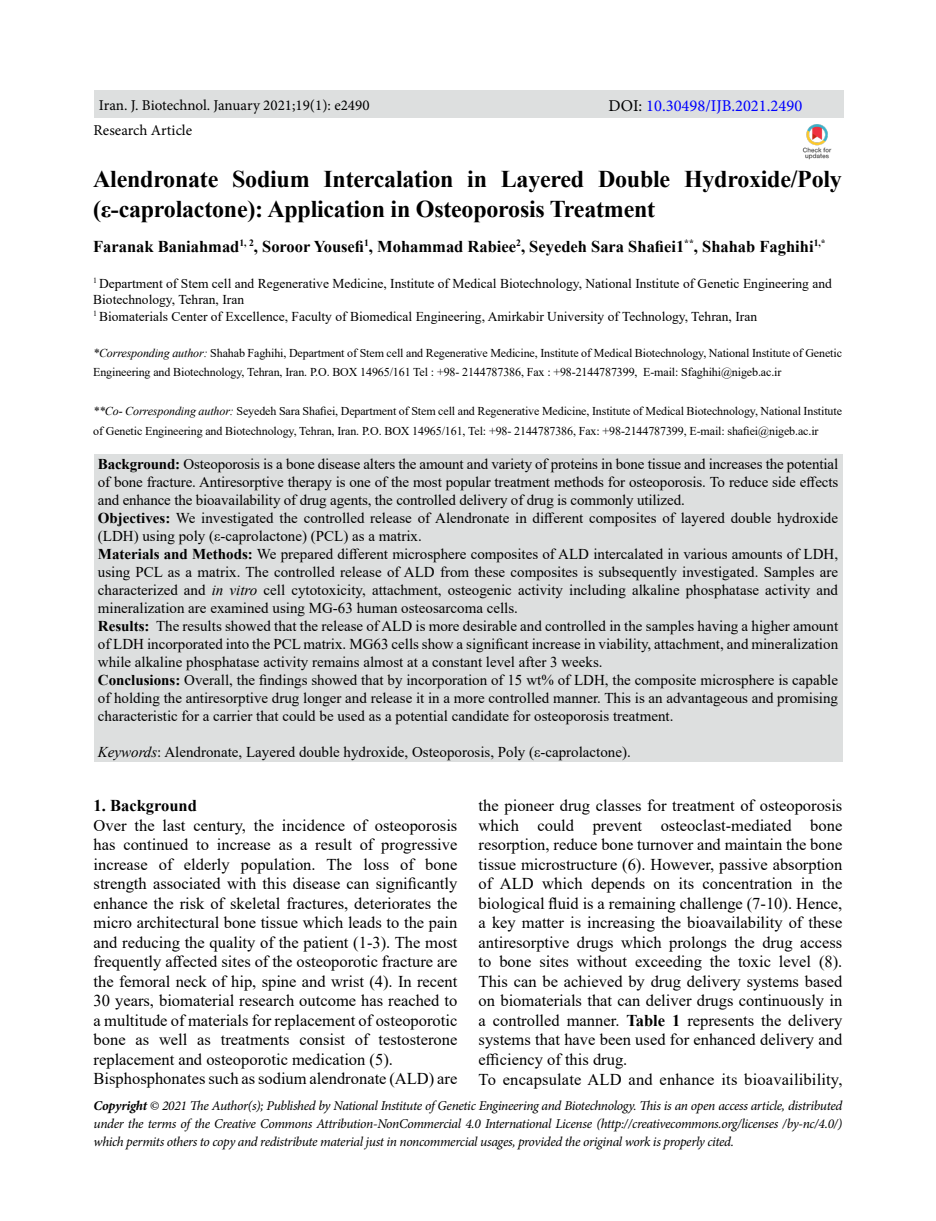
<style>
.page{position:relative;width:936px;height:1221px;background:#fff}
.page>*{position:absolute;margin:0;border:0;box-sizing:border-box;transform-origin:0 0}
.t1{font:700 24px/30px "Times New Roman";letter-spacing:-.01em;color:#000}
.t2{font:16.5px/19.5px "Times New Roman";color:#000}
.t3{font:700 16.5px "Times New Roman";color:#000}
.t4{font:16.5px "Minion Pro";color:#00f}
.t5{font:15px/18px "Times New Roman";color:#000}
.t6{font:15px "Minion Pro";color:#000}
.t7{font:italic 13.5px/18px "Minion Pro";letter-spacing:-.03em;color:#000;text-align:justify}
.t8{font:13.5px/16.5px "Times New Roman";color:#000}
.t9{font:12px/19.5px "Times New Roman";letter-spacing:-.01em;color:#000}
.s1{color:#000}
.s2{font-style:italic}
.s3{font-weight:700}
</style>
<div class="page">
<div style="left:94px;top:454px;width:748px;height:307px;background:#dddfdf"></div>
<div style="left:94px;top:90px;width:749px;height:28px;background:#dddfdf"></div>
<img style="left:802px;top:124px;width:29px;height:36px">
<p class="t6" style="left:99px;top:95px;width:272px">Iran. J. Biotechnol. January 2021;19(1): e2490</p>
<p class="t4" style="left:608px;top:94px;width:195px"><span class="s1">DOI:</span> 10.30498/IJB.2021.2490</p>
<p class="t6" style="left:94px;top:120px;width:100px">Research Article</p>
<h1 class="t1" style="left:93px;top:163px;width:750px">Alendronate Sodium Intercalation in Layered Double Hydroxide/Poly (ε-caprolactone): Application in Osteoporosis Treatment</h1>
<p class="t3" style="left:93px;top:234px;width:734px">Faranak Baniahmad<sup>1,</sup> <sup>2</sup>, Soroor Yousefi<sup>1</sup>, Mohammad Rabiee<sup>2</sup>, Seyedeh Sara Shafiei1<sup>**</sup>, Shahab Faghihi<sup>1,*</sup></p>
<p class="t8" style="left:93px;top:274px;width:740px"><sup>1</sup> Department of Stem cell and Regenerative Medicine, Institute of Medical Biotechnology, National Institute of Genetic Engineering and<br>Biotechnology, Tehran, Iran<br><sup>1</sup> Biomaterials Center of Excellence, Faculty of Biomedical Engineering, Amirkabir University of Technology, Tehran, Iran</p>
<p class="t9" style="left:93px;top:342px;width:750px"><span class="s2">*Corresponding author:</span> Shahab Faghihi, Department of Stem cell and Regenerative Medicine, Institute of Medical Biotechnology, National Institute of Genetic<br>Engineering and Biotechnology, Tehran, Iran. P.O. BOX 14965/161 Tel : +98- 2144787386, Fax : +98-2144787399, E-mail: Sfaghihi@nigeb.ac.ir</p>
<p class="t9" style="left:93px;top:401px;width:750px"><span class="s2">**Co- Corresponding author:</span> Seyedeh Sara Shafiei, Department of Stem cell and Regenerative Medicine, Institute of Medical Biotechnology, National Institute of Genetic Engineering and Biotechnology, Tehran, Iran. P.O. BOX 14965/161, Tel: +98- 2144787386, Fax: +98-2144787399, E-mail: shafiei@nigeb.ac.ir</p>
<p class="t5" style="left:98px;top:455px;width:741px"><span class="s3">Background:</span> Osteoporosis is a bone disease alters the amount and variety of proteins in bone tissue and increases the potential of bone fracture. Antiresorptive therapy is one of the most popular treatment methods for osteoporosis. To reduce side effects and enhance the bioavailability of drug agents, the controlled delivery of drug is commonly utilized.<br><span class="s3">Objectives:</span> We investigated the controlled release of Alendronate in different composites of layered double hydroxide (LDH) using poly (ε-caprolactone) (PCL) as a matrix.<br><span class="s3">Materials and Methods:</span> We prepared different microsphere composites of ALD intercalated in various amounts of LDH, using PCL as a matrix. The controlled release of ALD from these composites is subsequently investigated. Samples are characterized and <span class="s2">in vitro</span> cell cytotoxicity, attachment, osteogenic activity including alkaline phosphatase activity and mineralization are examined using MG-63 human osteosarcoma cells.<br><span class="s3">Results:</span> The results showed that the release of ALD is more desirable and controlled in the samples having a higher amount of LDH incorporated into the PCL matrix. MG63 cells show a significant increase in viability, attachment, and mineralization while alkaline phosphatase activity remains almost at a constant level after 3 weeks.<br><span class="s3">Conclusions:</span> Overall, the findings showed that by incorporation of 15 wt% of LDH, the composite microsphere is capable of holding the antiresorptive drug longer and release it in a more controlled manner. This is an advantageous and promising characteristic for a carrier that could be used as a potential candidate for osteoporosis treatment.</p>
<p class="t5" style="left:98px;top:743px;width:534px"><span class="s2">Keywords</span>: Alendronate, Layered double hydroxide, Osteoporosis, Poly (ε-caprolactone).</p>
<p class="t3" style="left:94px;top:793px;width:105px">1. Background</p>
<p class="t2" style="left:94px;top:815px;width:365px">Over the last century, the incidence of osteoporosis has continued to increase as a result of progressive increase of elderly population. The loss of bone strength associated with this disease can significantly enhance the risk of skeletal fractures, deteriorates the micro architectural bone tissue which leads to the pain and reducing the quality of the patient (1-3). The most frequently affected sites of the osteoporotic fracture are the femoral neck of hip, spine and wrist (4). In recent 30 years, biomaterial research outcome has reached to a multitude of materials for replacement of osteoporotic bone as well as treatments consist of testosterone replacement and osteoporotic medication (5).<br>Bisphosphonates such as sodium alendronate (ALD) are</p>
<p class="t2" style="left:478px;top:795px;width:365px">the pioneer drug classes for treatment of osteoporosis which could prevent osteoclast-mediated bone resorption, reduce bone turnover and maintain the bone tissue microstructure (6). However, passive absorption of ALD which depends on its concentration in the biological fluid is a remaining challenge (7-10). Hence, a key matter is increasing the bioavailability of these antiresorptive drugs which prolongs the drug access to bone sites without exceeding the toxic level (8).<br>This can be achieved by drug delivery systems based on biomaterials that can deliver drugs continuously in a controlled manner. <span class="s3">Table 1</span> represents the delivery systems that have been used for enhanced delivery and efficiency of this drug.<br>To encapsulate ALD and enhance its bioavailibility,</p>
<p class="t7" style="left:94px;top:1096px;width:750px"><span class="s3">Copyright</span> © 2021 The Author(s); Published by National Institute of Genetic Engineering and Biotechnology. This is an open access article, distributed under the terms of the Creative Commons Attribution-NonCommercial 4.0 International License (http://creativecommons.org/licenses /by-nc/4.0/) which permits others to copy and redistribute material just in noncommercial usages, provided the original work is properly cited.</p>
</div>
